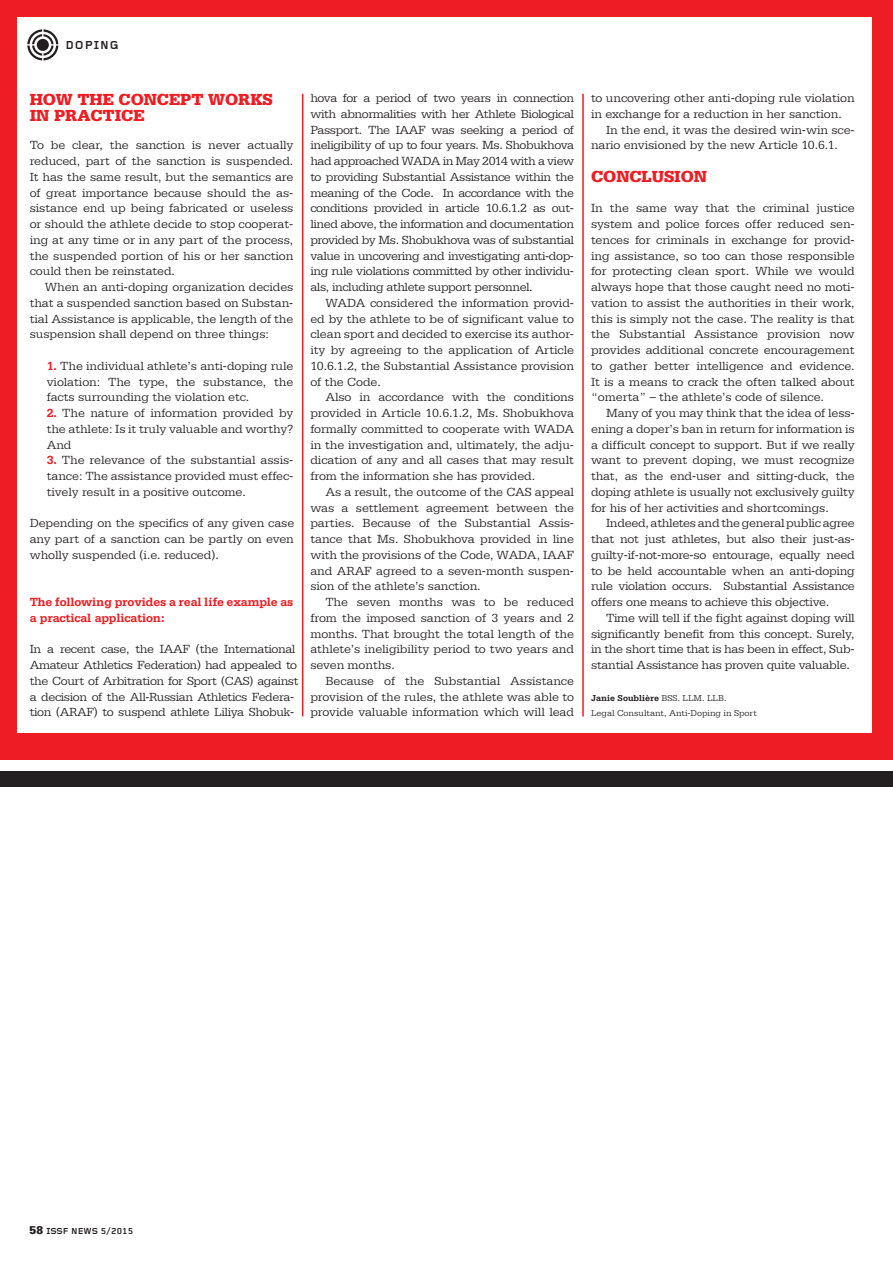
<style>
.page{position:relative;width:893px;height:1263px;background:#fff}
.page>*{position:absolute;margin:0;border:0;box-sizing:border-box;transform-origin:0 0}
.t1{font:900 16.95px/15.8px "Serifa";letter-spacing:-.005em;color:#ee1d23}
.t2{font:12.45px/15.8px "Serifa ISSF";letter-spacing:-.005em;color:#231f20;text-align:justify}
.t3{font:12.45px/15.8px "Serifa ISSF";letter-spacing:-.03em;color:#231f20}
.t4{font:700 12.45px/15.8px "Serifa";letter-spacing:-.01em;color:#ee1d23}
.t5{font:700 12px "Foundry Gridnik";letter-spacing:.08em;color:#231f20}
.t6{font:9px "Serifa ISSF";color:#231f20}
.t7{font:700 9px "Serifa";color:#231f20}
.t8{font:700 9px "Foundry Gridnik";color:#231f20}
.s1{font-family:"Serifa";font-weight:700;color:#ee1d23}
.s2{font-family:"Serifa ISSF";font-weight:400}
.s3{font-family:"Serifa";font-weight:900;font-size:12px}
</style>
<div class="page">
<div style="left:0;top:0;width:893px;height:759px;background:#ee1d23"></div>
<div style="left:17px;top:17px;width:855px;height:715px;background:#fff"></div>
<hr style="left:582px;top:94px;width:2px;height:622px;background:#ee1d23">
<hr style="left:302px;top:94px;width:1px;height:622px;background:#ee1d23">
<svg style="left:27px;top:29px;width:31px;height:31px"></svg>
<div style="left:0;top:772px;width:893px;height:15px;background:#231f20"></div>
<p class="t5" style="left:66px;top:38px;width:55px">DOPING</p>
<h1 class="t1" style="left:30px;top:91px;width:245px">HOW THE CONCEPT WORKS<br>IN PRACTICE</h1>
<p class="t2" style="left:30px;top:137px;width:265px">To be clear, the sanction is never actually reduced, part of the sanction is suspended.<br>It has the same result, but the semantics are of great importance because should the as&shy;sistance end up being fabricated or useless or should the athlete decide to stop cooperat&shy;ing at any time or in any part of the process, the suspended portion of his or her sanction could then be reinstated.</p>
<p class="t2" style="left:30px;top:279px;width:265px;text-indent:15px">When an anti-doping organization decides that a suspended sanction based on Substan&shy;tial Assistance is applicable, the length of the suspension shall depend on three things:</p>
<p class="t2" style="left:47px;top:358px;width:248px"><span class="s1">1.</span> The individual athlete’s anti-doping rule violation: The type, the substance, the facts surrounding the violation etc.</p>
<p class="t2" style="left:47px;top:405px;width:248px"><span class="s1">2.</span> The nature of information provided by the athlete: Is it truly valuable and worthy?<br>And</p>
<p class="t2" style="left:47px;top:452px;width:248px"><span class="s1">3.</span> The relevance of the substantial assis&shy;tance: The assistance provided must effec&shy;tively result in a positive outcome.</p>
<p class="t2" style="left:30px;top:515px;width:266px">Depending on the specifics of any given case any part of a sanction can be partly on even wholly suspended (i.e. reduced).</p>
<p class="t4" style="left:30px;top:594px;width:265px">The following provides a real life example as a practical application:</p>
<p class="t3" style="left:30px;top:641px;width:270px">In a recent case, the IAAF (the International Amateur Athletics Federation) had appealed to the Court of Arbitration for Sport (CAS) against a decision of the All-Russian Athletics Federa&shy;tion (ARAF) to suspend athlete Liliya Shobuk-</p>
<p class="t2" style="left:310px;top:90px;width:265px">hova for a period of two years in connection with abnormalities with her Athlete Biological Passport. The IAAF was seeking a period of ineligibility of up to four years. Ms. Shobukhova had approached WADA in May 2014 with a view to providing Substantial Assistance within the meaning of the Code. In accordance with the conditions provided in article 10.6.1.2 as out&shy;lined above, the information and documentation provided by Ms. Shobukhova was of substantial value in uncovering and investigating anti-dop&shy;ing rule violations committed by other individu&shy;als, including athlete support personnel.</p>
<p class="t2" style="left:310px;top:295px;width:265px;text-indent:15px">WADA considered the information provid&shy;ed by the athlete to be of significant value to clean sport and decided to exercise its author&shy;ity by agreeing to the application of Article 10.6.1.2, the Substantial Assistance provision of the Code.</p>
<p class="t2" style="left:310px;top:389px;width:265px;text-indent:15px">Also in accordance with the conditions provided in Article 10.6.1.2, Ms. Shobukhova formally committed to cooperate with WADA in the investigation and, ultimately, the adju&shy;dication of any and all cases that may result from the information she has provided.</p>
<p class="t2" style="left:310px;top:484px;width:265px;text-indent:15px">As a result, the outcome of the CAS appeal was a settlement agreement between the parties. Because of the Substantial Assis&shy;tance that Ms. Shobukhova provided in line with the provisions of the Code, WADA, IAAF and ARAF agreed to a seven-month suspen&shy;sion of the athlete’s sanction.</p>
<p class="t2" style="left:310px;top:594px;width:265px;text-indent:15px">The seven months was to be reduced from the imposed sanction of 3 years and 2 months. That brought the total length of the athlete’s ineligibility period to two years and seven months.</p>
<p class="t2" style="left:310px;top:673px;width:265px;text-indent:15px">Because of the Substantial Assistance provision of the rules, the athlete was able to provide valuable information which will lead</p>
<p class="t2" style="left:591px;top:90px;width:265px">to uncovering other anti-doping rule violation in exchange for a reduction in her sanction.</p>
<p class="t2" style="left:591px;top:122px;width:265px;text-indent:15px">In the end, it was the desired win-win sce&shy;nario envisioned by the new Article 10.6.1.</p>
<h1 class="t1" style="left:591px;top:169px;width:118px">CONCLUSION</h1>
<p class="t2" style="left:591px;top:200px;width:265px">In the same way that the criminal justice system and police forces offer reduced sen&shy;tences for criminals in exchange for provid&shy;ing assistance, so too can those responsible for protecting clean sport. While we would always hope that those caught need no moti&shy;vation to assist the authorities in their work, this is simply not the case. The reality is that the Substantial Assistance provision now provides additional concrete encouragement to gather better intelligence and evidence.<br>It is a means to crack the often talked about “omerta” – the athlete’s code of silence.</p>
<p class="t2" style="left:591px;top:405px;width:265px;text-indent:15px">Many of you may think that the idea of less&shy;ening a doper’s ban in return for information is a difficult concept to support. But if we really want to prevent doping, we must recognize that, as the end-user and sitting-duck, the doping athlete is usually not exclusively guilty for his of her activities and shortcomings.</p>
<p class="t2" style="left:591px;top:515px;width:265px;text-indent:15px">Indeed, athletes and the general public agree that not just athletes, but also their just-as&shy;guilty-if-not-more-so entourage, equally need to be held accountable when an anti-doping rule violation occurs. Substantial Assistance offers one means to achieve this objective.</p>
<p class="t2" style="left:591px;top:610px;width:265px;text-indent:15px">Time will tell if the fight against doping will significantly benefit from this concept. Surely, in the short time that is has been in effect, Sub&shy;stantial Assistance has proven quite valuable.</p>
<p class="t7" style="left:591px;top:692px;width:137px">Janie Soublière <span class="s2">BSS. LLM. LLB.</span></p>
<p class="t6" style="left:591px;top:708px;width:167px">Legal Consultant, Anti-Doping in Sport</p>
<p class="t8" style="left:30px;top:1225px;width:105px"><span class="s3">58</span> ISSF NEWS 5/2015</p>
</div>
